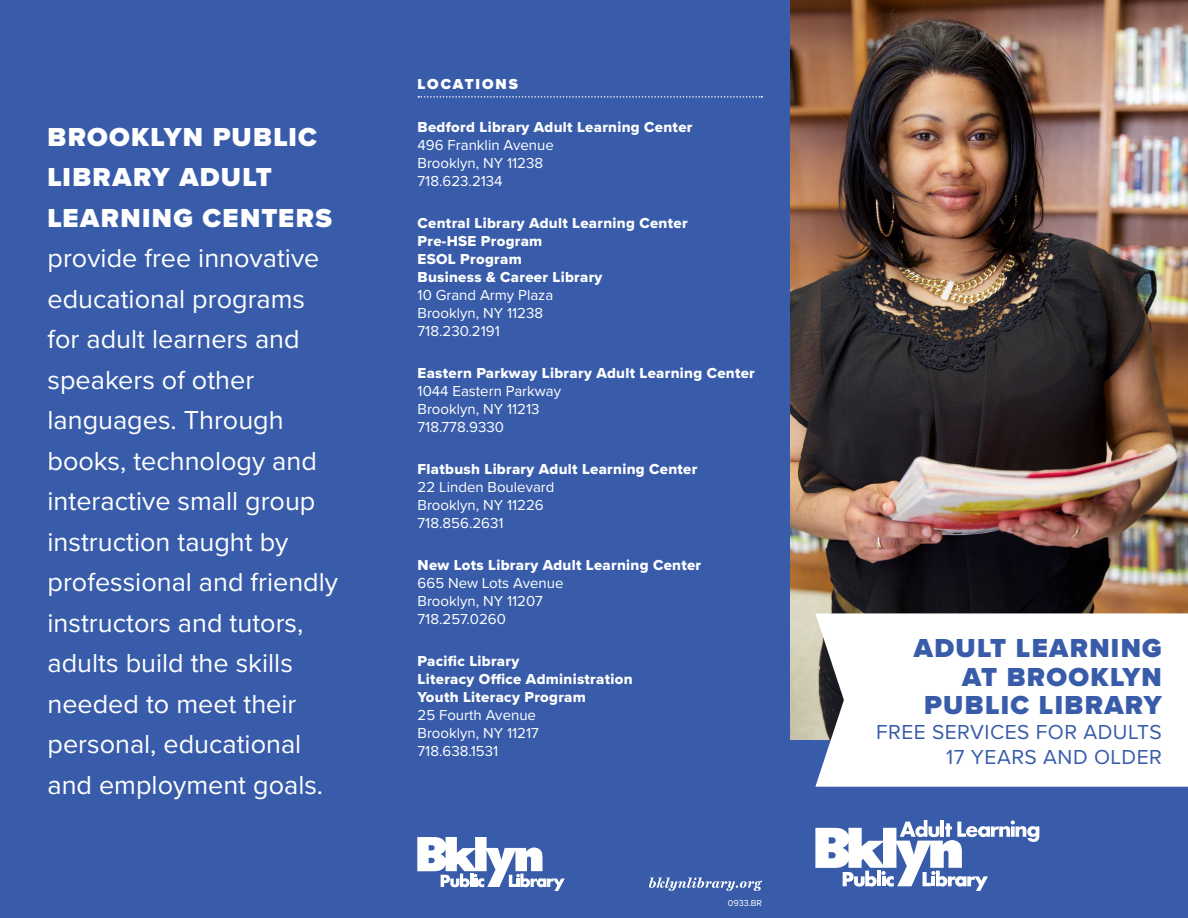
<style>
.page{position:relative;width:1188px;height:918px;background:#fff}
.page>*{position:absolute;margin:0;border:0;box-sizing:border-box;transform-origin:0 0}
.t1{font:27px/40.5px "Proxima Nova";color:#fff}
.large_title_cover{font:900 27px/28.5px "Proxima Nova";letter-spacing:.05em;color:#385caa;text-align:right}
.t2{font:21px/25.2px "Proxima Nova";letter-spacing:.02em;color:#385caa;text-align:right}
.t3{font:15px "Proxima Nova Extrabld";letter-spacing:.02em;color:#fff}
.t4{font:15px "Proxima Nova";color:#fff}
.body_copy{font:900 15px "Proxima Nova";letter-spacing:.13em;color:#fff}
.body_text{font:9px "Proxima Nova";color:#fff}
.s1{font-weight:900}
</style>
<div class="page">
<div style="left:678px;top:649px;width:510px;height:269px;background:#385caa"></div>
<img style="left:790px;top:0;width:398px;height:740px">
<div style="left:0;top:0;width:790px;height:918px;background:#385caa"></div>
<div style="left:815px;top:613px;width:373px;height:174px;background:#fff"></div>
<svg style="left:815px;top:820px;width:224px;height:71px"></svg>
<svg style="left:418px;top:96px;width:344px;height:2px"></svg>
<svg style="left:649px;top:877px;width:113px;height:14px"></svg>
<svg style="left:417px;top:837px;width:148px;height:54px"></svg>
<p class="t1" style="left:48px;top:117px;width:292px"><span class="s1">BROOKLYN PUBLIC<br>LIBRARY ADULT<br>LEARNING CENTERS </span>provide free innovative educational programs for adult learners and speakers of other languages. Through books, technology and interactive small group instruction taught by professional and friendly instructors and tutors, adults build the skills needed to meet their personal, educational and employment goals.</p>
<p class="body_copy" style="left:418px;top:75px;width:102px">LOCATIONS</p>
<p class="t3" style="left:418px;top:118px;width:276px">Bedford Library Adult Learning Center</p>
<p class="t4" style="left:418px;top:136px;width:138px">496 Franklin Avenue</p>
<p class="t4" style="left:418px;top:154px;width:127px">Brooklyn, NY 11238</p>
<p class="t4" style="left:418px;top:172px;width:87px">718.623.2134</p>
<p class="t3" style="left:418px;top:214px;width:272px">Central Library Adult Learning Center</p>
<p class="t3" style="left:418px;top:232px;width:126px">Pre-HSE Program</p>
<p class="t3" style="left:418px;top:250px;width:106px">ESOL Program</p>
<p class="t3" style="left:418px;top:268px;width:186px">Business &amp; Career Library</p>
<p class="t4" style="left:418px;top:286px;width:137px">10 Grand Army Plaza</p>
<p class="t4" style="left:418px;top:304px;width:127px">Brooklyn, NY 11238</p>
<p class="t4" style="left:418px;top:322px;width:84px">718.230.2191</p>
<p class="t3" style="left:418px;top:364px;width:339px">Eastern Parkway Library Adult Learning Center</p>
<p class="t4" style="left:418px;top:382px;width:145px">1044 Eastern Parkway</p>
<p class="t4" style="left:418px;top:400px;width:123px">Brooklyn, NY 11213</p>
<p class="t4" style="left:418px;top:418px;width:88px">718.778.9330</p>
<p class="t3" style="left:418px;top:460px;width:281px">Flatbush Library Adult Learning Center</p>
<p class="t4" style="left:418px;top:478px;width:138px">22 Linden Boulevard</p>
<p class="t4" style="left:418px;top:496px;width:128px">Brooklyn, NY 11226</p>
<p class="t4" style="left:418px;top:514px;width:87px">718.856.2631</p>
<p class="t3" style="left:418px;top:556px;width:285px">New Lots Library Adult Learning Center</p>
<p class="t4" style="left:418px;top:574px;width:147px">665 New Lots Avenue</p>
<p class="t4" style="left:418px;top:592px;width:127px">Brooklyn, NY 11207</p>
<p class="t4" style="left:418px;top:610px;width:90px">718.257.0260</p>
<p class="t3" style="left:418px;top:652px;width:103px">Pacific Library</p>
<p class="t3" style="left:418px;top:670px;width:217px">Literacy Office Administration</p>
<p class="t3" style="left:418px;top:688px;width:170px">Youth Literacy Program</p>
<p class="t4" style="left:418px;top:706px;width:120px">25 Fourth Avenue</p>
<p class="t4" style="left:418px;top:724px;width:123px">Brooklyn, NY 11217</p>
<p class="t4" style="left:418px;top:742px;width:82px">718.638.1531</p>
<p class="body_text" style="left:728px;top:897px;width:36px">0933.BR</p>
<p class="large_title_cover" style="left:914px;top:635px;width:250px">ADULT LEARNING</p>
<p class="large_title_cover" style="left:924px;top:664px;width:239px">AT BROOKLYN<br>PUBLIC LIBRARY</p>
<p class="t2" style="left:876px;top:720px;width:287px">FREE SERVICES FOR ADULTS<br>17 YEARS AND OLDER</p>
</div>
